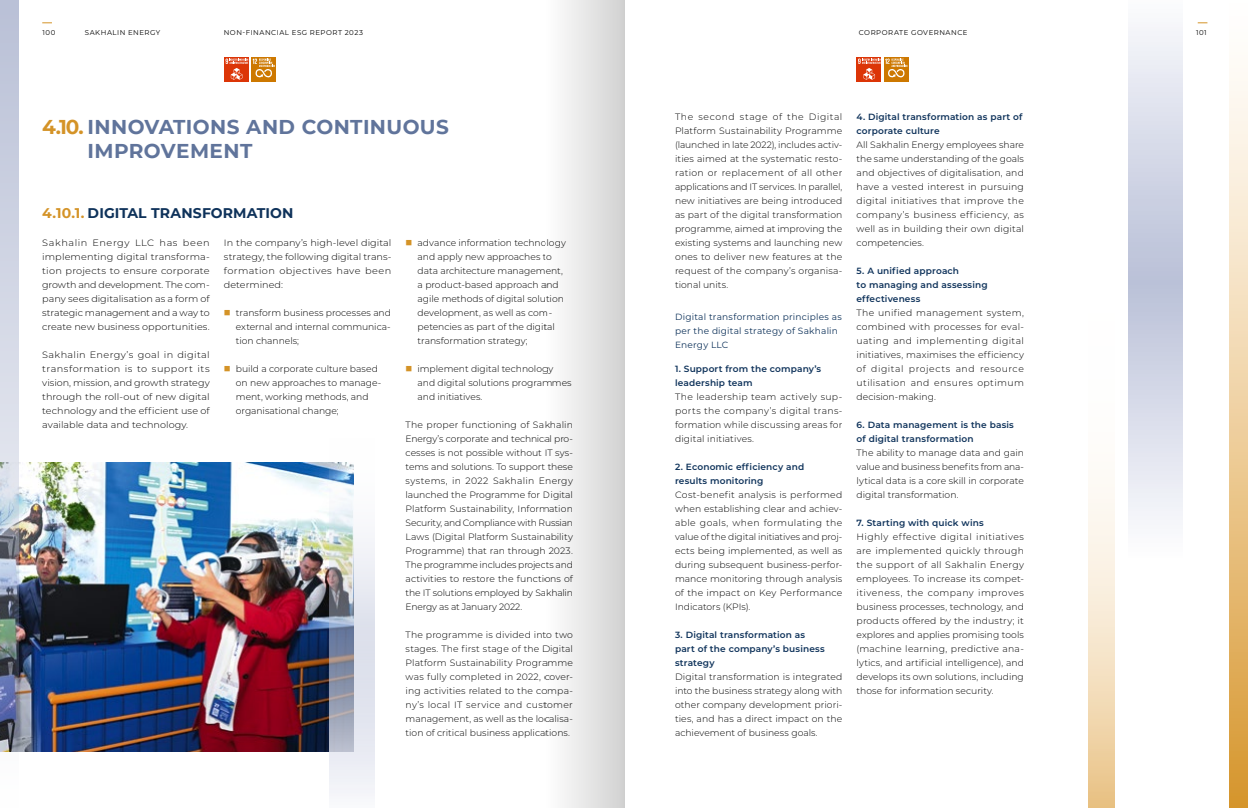
<style>
.page{position:relative;width:1248px;height:808px;background:#fff}
.page>*{position:absolute;margin:0;border:0;box-sizing:border-box;transform-origin:0 0}
.head_1_1{font:700 20px/24px "Montserrat";letter-spacing:.02em;color:#60749b}
.head_1_1_1{font:700 14px "Montserrat";letter-spacing:.01em;color:#0e325a}
.body_TEXT{font:300 9.2px/14px "Montserrat";letter-spacing:.005em;color:#000;text-align:justify}
.body_TEXT_short{font:300 9.2px/14px "Montserrat";letter-spacing:-.005em;color:#000}
.body_TEXT-2{font:300 9.2px/14px "Montserrat";letter-spacing:.005em;color:#000;text-align:justify;scale:1.06 1}
.body_TEXT_long{font:300 9.2px/14px "Montserrat";letter-spacing:.015em;color:#000;text-align:justify}
.body_TEXT-3{font:300 9.2px/14px "Montserrat";letter-spacing:.005em;color:#000;text-align:justify;scale:1.05 1}
.body_LEAD{font:600 9px/14px "Montserrat";letter-spacing:.015em;color:#0e325a}
.head_0{font:9px/14px "Montserrat";letter-spacing:.025em;color:#0e325a}
.t1{font:7px "Montserrat";letter-spacing:.075em;color:#000}
.s1{color:#d49327}
</style>
<div class="page">
<svg style="left:1128px;top:29px;width:54px;height:491px;background:#d6dae8"></svg>
<img style="left:18px;top:463px;width:311px;height:288px">
<div style="left:1229px;top:0;width:18px;height:808px;background:linear-gradient(to bottom,#fff,#d99a34)"></div>
<img style="left:329px;top:462px;width:45px;height:332px">
<svg style="left:0;top:0;width:18px;height:752px;background:#b1b8c8"></svg>
<svg style="left:1088px;top:484px;width:26px;height:324px;background:#f5e2c6"></svg>
<svg style="left:251px;top:57px;width:25px;height:24px"></svg>
<svg style="left:224px;top:57px;width:25px;height:24px"></svg>
<svg style="left:225px;top:59px;width:50px;height:21px"></svg>
<svg style="left:884px;top:57px;width:24px;height:24px"></svg>
<svg style="left:856px;top:57px;width:25px;height:24px"></svg>
<svg style="left:858px;top:59px;width:49px;height:21px"></svg>
<div style="left:545px;top:0;width:79px;height:808px;background:linear-gradient(to right,#fff,#d2d2d2)"></div>
<p class="t1" style="left:43px;top:28px;width:15px">100</p>
<p class="t1" style="left:85px;top:28px;width:77px">SAKHALIN ENERGY</p>
<p class="t1" style="left:224px;top:28px;width:141px">NON-FINANCIAL ESG REPORT 2023</p>
<p class="t1" style="left:858px;top:28px;width:110px">CORPORATE GOVERNANCE</p>
<p class="t1" style="left:1195px;top:28px;width:12px">101</p>
<p class="head_1_1" style="left:88px;top:114px;width:362px;text-indent:-45px"><span class="s1">4.10.</span> INNOVATIONS AND CONTINUOUS<br>IMPROVEMENT</p>
<p class="head_1_1_1" style="left:42px;top:203px;width:252px"><span class="s1">4.10.1.</span> DIGITAL TRANSFORMATION</p>
<p class="body_TEXT-2" style="left:42px;top:235px;width:159px">Sakhalin Energy LLC has been implementing digital transforma&shy;tion projects to ensure corporate growth and development. The com&shy;pany sees digitalisation as a form of strategic management and a way to create new business opportunities.</p>
<p class="body_TEXT-2" style="left:42px;top:347px;width:159px">Sakhalin Energy’s goal in digital transformation is to support its vision, mission, and growth strategy through the roll-out of new digital technology and the efficient use of available data and technology.</p>
<p class="body_TEXT-3" style="left:224px;top:235px;width:161px">In the company’s high-level digital strategy, the following digital trans&shy;formation objectives have been determined:</p>
<p class="body_TEXT_short" style="left:236px;top:305px;width:156px;text-align:justify">transform business processes and external and internal communica&shy;tion channels;</p>
<p class="body_TEXT_short" style="left:236px;top:361px;width:147px">build a corporate culture based on new approaches to manage&shy;ment, working methods, and organisational change;</p>
<p class="body_TEXT_short" style="left:417px;top:235px;width:150px">advance information technology and apply new approaches to data architecture management, a product-based approach and agile methods of digital solution development, as well as com&shy;petencies as part of the digital transformation strategy;</p>
<p class="body_TEXT_short" style="left:417px;top:361px;width:155px">implement digital technology and digital solutions programmes and initiatives.</p>
<p class="body_TEXT_short" style="left:405px;top:417px;width:169px;text-align:justify">The proper functioning of Sakhalin Energy’s corporate and technical pro&shy;cesses is not possible without IT sys&shy;tems and solutions. To support these systems, in 2022 Sakhalin Energy launched the Programme for Digital Platform Sustainability, Information Security, and Compliance with Russian Laws (Digital Platform Sustainability Programme) that ran through 2023.<br>The programme includes projects and activities to restore the functions of the IT solutions employed by Sakhalin Energy as at January 2022.</p>
<p class="body_TEXT" style="left:405px;top:627px;width:169px">The programme is divided into two stages. The first stage of the Digital Platform Sustainability Programme was fully completed in 2022, cover&shy;ing activities related to the compa&shy;ny’s local IT service and customer management, as well as the localisa&shy;tion of critical business applications.</p>
<p class="body_TEXT" style="left:675px;top:109px;width:169px">The second stage of the Digital Platform Sustainability Programme (launched in late 2022), includes activ&shy;ities aimed at the systematic resto&shy;ration or replacement of all other applications and IT services. In parallel, new initiatives are being introduced as part of the digital transformation programme, aimed at improving the existing systems and launching new ones to deliver new features at the request of the company’s organisa&shy;tional units.</p>
<p class="head_0" style="left:675px;top:309px;width:168px">Digital transformation principles as per the digital strategy of Sakhalin<br>Energy LLC</p>
<p class="body_LEAD" style="left:675px;top:361px;width:148px">1. Support from the company’s leadership team</p>
<p class="body_TEXT_long" style="left:675px;top:389px;width:169px">The leadership team actively sup&shy;ports the company’s digital trans&shy;formation while discussing areas for digital initiatives.</p>
<p class="body_LEAD" style="left:675px;top:459px;width:131px">2. Economic efficiency and results monitoring</p>
<p class="body_TEXT" style="left:675px;top:487px;width:169px">Cost-benefit analysis is performed when establishing clear and achiev&shy;able goals, when formulating the value of the digital initiatives and proj&shy;ects being implemented, as well as during subsequent business-perfor&shy;mance monitoring through analysis of the impact on Key Performance Indicators (KPIs).</p>
<p class="body_LEAD" style="left:675px;top:627px;width:151px">3. Digital transformation as part of the company’s business strategy</p>
<p class="body_TEXT" style="left:675px;top:669px;width:169px">Digital transformation is integrated into the business strategy along with other company development priori&shy;ties, and has a direct impact on the achievement of business goals.</p>
<p class="body_LEAD" style="left:856px;top:109px;width:167px">4. Digital transformation as part of corporate culture</p>
<p class="body_TEXT" style="left:856px;top:137px;width:169px">All Sakhalin Energy employees share the same understanding of the goals and objectives of digitalisation, and have a vested interest in pursuing digital initiatives that improve the company’s business efficiency, as well as in building their own digital competencies.</p>
<p class="body_LEAD" style="left:856px;top:263px;width:133px">5. A unified approach<br>to managing and assessing effectiveness</p>
<p class="body_TEXT" style="left:856px;top:305px;width:169px">The unified management system, combined with processes for eval&shy;uating and implementing digital initiatives, maximises the efficiency of digital projects and resource utilisation and ensures optimum decision-making.</p>
<p class="body_LEAD" style="left:856px;top:417px;width:159px">6. Data management is the basis of digital transformation</p>
<p class="body_TEXT" style="left:856px;top:445px;width:169px">The ability to manage data and gain value and business benefits from ana&shy;lytical data is a core skill in corporate digital transformation.</p>
<p class="body_LEAD" style="left:856px;top:515px;width:129px">7. Starting with quick wins</p>
<p class="body_TEXT" style="left:856px;top:529px;width:169px">Highly effective digital initiatives are implemented quickly through the support of all Sakhalin Energy employees. To increase its compet&shy;itiveness, the company improves business processes, technology, and products offered by the industry; it explores and applies promising tools (machine learning, predictive ana&shy;lytics, and artificial intelligence), and develops its own solutions, including those for information security.</p>
</div>
